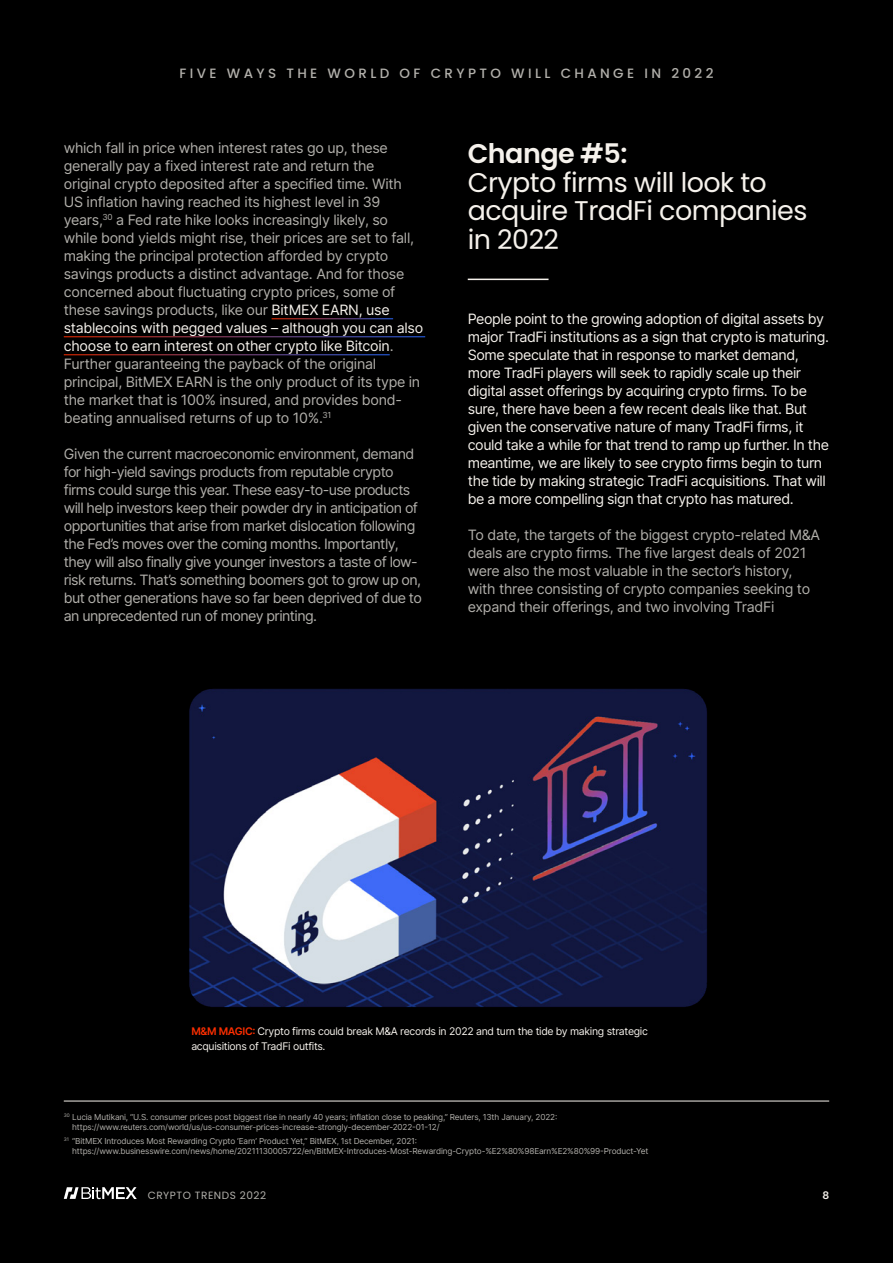
<style>
.page{position:relative;width:893px;height:1263px;background:#000}
.page>*{position:absolute;margin:0;border:0;box-sizing:border-box;transform-origin:0 0}
.t1{font:27px/28.5px "Poppins";letter-spacing:-.02em;color:#f6f2ec}
.t2{font:600 27px "Poppins";letter-spacing:-.02em;color:#f6f2ec}
.t3{font:14.25px/18px "Inter";letter-spacing:-.02em;color:#b2b0ab}
.t4{font:14.25px/18px "Inter";letter-spacing:-.03em;color:#f6f2ec}
.t5{font:14.25px/18px "Inter";letter-spacing:-.04em;color:#b2b0ab}
.t6{font:500 13.5px "Poppins";letter-spacing:.25em;color:#b2b0ab}
.t7{font:10.5px/15px "Inter";letter-spacing:-.03em;color:#f6f2ec}
.t8{font:10.5px "Poppins";letter-spacing:.05em;color:#b2b0ab}
.t9{font:600 10.5px "Inter";color:#f6f2ec}
.t10{font:8.25px/9.9px "Inter";letter-spacing:-.02em;color:#b2b0ab}
.s1{color:#f6f2ec}
.s2{font-weight:600;color:#fc2e00}
</style>
<div class="page">
<svg style="left:64px;top:1187px;width:73px;height:13px"></svg>
<hr style="left:272px;top:318px;width:121px;height:1px;background:#fff">
<hr style="left:64px;top:336px;width:361px;height:1px;background:#fff">
<hr style="left:64px;top:354px;width:326px;height:1px;background:#fff">
<hr style="left:468px;top:279px;width:81px;height:1px;background:#f6f2ec">
<hr style="left:64px;top:1101px;width:765px;height:1px;background:#f6f2ec">
<img style="left:189px;top:688px;width:518px;height:320px">
<p class="t6" style="left:179px;top:65px;width:536px">FIVE WAYS THE WORLD OF CRYPTO WILL CHANGE IN 2022</p>
<p class="t3" style="left:64px;top:139px;width:361px">which fall in price when interest rates go up, these generally pay a fixed interest rate and return the original crypto deposited after a specified time. With US inflation having reached its highest level in 39 years,<sup>30</sup> a Fed rate hike looks increasingly likely, so while bond yields might rise, their prices are set to fall, making the principal protection afforded by crypto savings products a distinct advantage. And for those concerned about fluctuating crypto prices, some of these savings products, like our <span class="s1">BitMEX EARN, use stablecoins with pegged values – although you can also choose to earn interest on other crypto like Bitcoin</span>.<br>Further guaranteeing the payback of the original principal, BitMEX EARN is the only product of its type in the market that is 100% insured, and provides bond&shy;beating annualised returns of up to 10%.<sup>31</sup></p>
<p class="t5" style="left:64px;top:445px;width:360px">Given the current macroeconomic environment, demand for high-yield savings products from reputable crypto firms could surge this year. These easy-to-use products will help investors keep their powder dry in anticipation of opportunities that arise from market dislocation following the Fed’s moves over the coming months. Importantly, they will also finally give younger investors a taste of low&shy;risk returns. That’s something boomers got to grow up on, but other generations have so far been deprived of due to an unprecedented run of money printing.</p>
<h1 class="t2" style="left:468px;top:138px;width:161px">Change #5:</h1>
<h1 class="t1" style="left:468px;top:168px;width:341px">Crypto firms will look to acquire TradFi companies in 2022</h1>
<p class="t4" style="left:468px;top:310px;width:363px">People point to the growing adoption of digital assets by major TradFi institutions as a sign that crypto is maturing.<br>Some speculate that in response to market demand, more TradFi players will seek to rapidly scale up their digital asset offerings by acquiring crypto firms. To be sure, there have been a few recent deals like that. But given the conservative nature of many TradFi firms, it could take a while for that trend to ramp up further. In the meantime, we are likely to see crypto firms begin to turn the tide by making strategic TradFi acquisitions. That will be a more compelling sign that crypto has matured.</p>
<p class="t3" style="left:468px;top:525px;width:354px">To date, the targets of the biggest crypto-related M&amp;A deals are crypto firms. The five largest deals of 2021 were also the most valuable in the sector’s history, with three consisting of crypto companies seeking to expand their offerings, and two involving TradFi</p>
<p class="t7" style="left:191px;top:1023px;width:458px"><span class="s2">M&amp;M MAGIC:</span> Crypto firms could break M&amp;A records in 2022 and turn the tide by making strategic acquisitions of TradFi outfits.</p>
<p class="t10" style="left:72px;top:1111px;width:486px;text-indent:-8px"><sup>30</sup> Lucia Mutikani, “U.S. consumer prices post biggest rise in nearly 40 years; inflation close to peaking,” Reuters, 13th January, 2022: https://www.reuters.com/world/us/us-consumer-prices-increase-strongly-december-2022-01-12/</p>
<p class="t10" style="left:72px;top:1136px;width:578px;text-indent:-8px"><sup>31</sup> “BitMEX Introduces Most Rewarding Crypto ‘Earn’ Product Yet,” BitMEX, 1st December, 2021: https://www.businesswire.com/news/home/20211130005722/en/BitMEX-Introduces-Most-Rewarding-Crypto-%E2%80%98Earn%E2%80%99-Product-Yet</p>
<p class="t8" style="left:148px;top:1189px;width:120px">CRYPTO TRENDS 2022</p>
<p class="t9" style="left:822px;top:1187px;width:8px">8</p>
</div>
